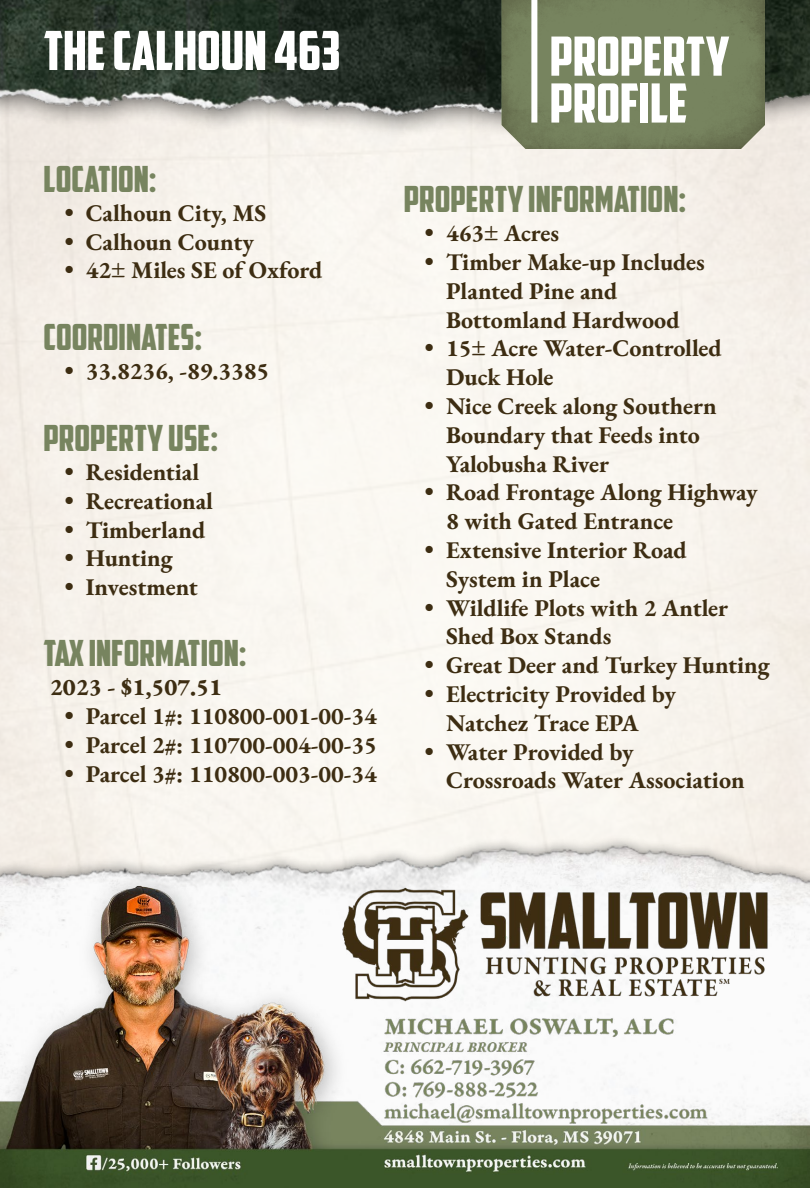
<style>
.page{position:relative;width:810px;height:1188px;background:#fff}
.page>*{position:absolute;margin:0;border:0;box-sizing:border-box;transform-origin:0 0}
.t1{font:54px/46.8px "American Captain";color:#fff}
.t2{font:36px "American Captain";color:#77845f}
.t3{font:24px/28.8px "EB Garamond";color:#3d2d12}
</style>
<div class="page">
<img style="left:0;top:795px;width:810px;height:79px">
<img style="left:0;top:874px;width:810px;height:314px">
<img style="left:0;top:0;width:810px;height:169px">
<img style="left:502px;top:0;width:263px;height:149px">
<div style="left:531px;top:0;width:6px;height:123px;background:#fff"></div>
<h1 class="t1" style="left:44px;top:27px;width:298px">THE CALHOUN 463</h1>
<h1 class="t1" style="left:550px;top:33px;width:181px">PROPERTY<br>PROFILE</h1>
<h2 class="t2" style="left:44px;top:157px;width:115px">LOCATION:</h2>
<p class="t3" style="left:65px;top:198px;width:203px">• Calhoun City, MS</p>
<p class="t3" style="left:65px;top:227px;width:191px">• Calhoun County</p>
<p class="t3" style="left:65px;top:256px;width:259px">• 42± Miles SE of Oxford</p>
<h2 class="t2" style="left:44px;top:316px;width:160px">COORDINATES:</h2>
<p class="t3" style="left:65px;top:357px;width:206px">• 33.8236, -89.3385</p>
<h2 class="t2" style="left:44px;top:417px;width:176px">PROPERTY USE:</h2>
<p class="t3" style="left:65px;top:458px;width:136px">• Residential</p>
<p class="t3" style="left:65px;top:486px;width:150px">• Recreational</p>
<p class="t3" style="left:65px;top:515px;width:142px">• Timberland</p>
<p class="t3" style="left:65px;top:544px;width:110px">• Hunting</p>
<p class="t3" style="left:65px;top:573px;width:135px">• Investment</p>
<h2 class="t2" style="left:44px;top:632px;width:205px">TAX INFORMATION:</h2>
<p class="t3" style="left:50px;top:673px;width:174px">2023 - $1,507.51</p>
<p class="t3" style="left:65px;top:702px;width:314px">• Parcel 1#: 110800-001-00-34</p>
<p class="t3" style="left:65px;top:730px;width:314px">• Parcel 2#: 110700-004-00-35</p>
<p class="t3" style="left:65px;top:759px;width:314px">• Parcel 3#: 110800-003-00-34</p>
<h2 class="t2" style="left:404px;top:178px;width:284px">PROPERTY INFORMATION:</h2>
<p class="t3" style="left:425px;top:219px;width:136px">• 463± Acres</p>
<p class="t3" style="left:446px;top:248px;width:260px;text-indent:-21px">• Timber Make-up Includes<br>Planted Pine and<br>Bottomland Hardwood</p>
<p class="t3" style="left:446px;top:334px;width:277px;text-indent:-21px">• 15± Acre Water-Controlled<br>Duck Hole</p>
<p class="t3" style="left:446px;top:392px;width:272px;text-indent:-21px">• Nice Creek along Southern<br>Boundary that Feeds into<br>Yalobusha River</p>
<p class="t3" style="left:446px;top:478px;width:313px;text-indent:-21px">• Road Frontage Along Highway<br>8 with Gated Entrance</p>
<p class="t3" style="left:446px;top:536px;width:242px;text-indent:-21px">• Extensive Interior Road<br>System in Place</p>
<p class="t3" style="left:446px;top:593px;width:284px;text-indent:-21px">• Wildlife Plots with 2 Antler<br>Shed Box Stands</p>
<p class="t3" style="left:425px;top:651px;width:346px">• Great Deer and Turkey Hunting</p>
<p class="t3" style="left:446px;top:680px;width:231px;text-indent:-21px">• Electricity Provided by<br>Natchez Trace EPA</p>
<p class="t3" style="left:446px;top:737px;width:300px;text-indent:-21px">• Water Provided by<br>Crossroads Water Association</p>
</div>
